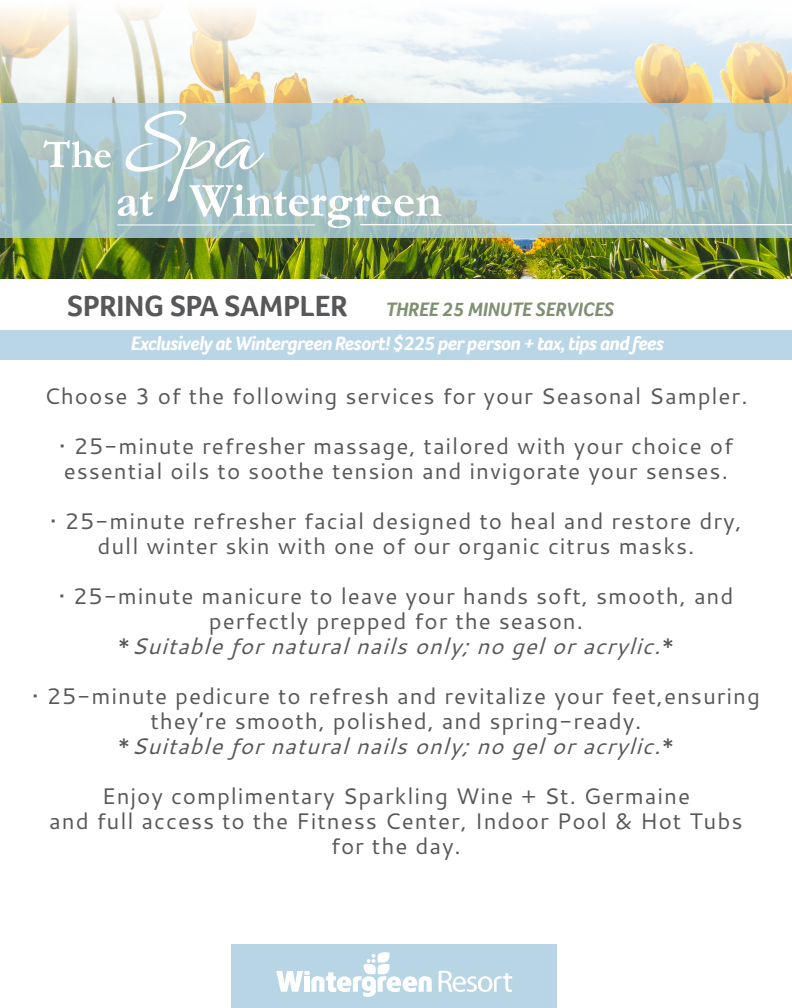
<style>
.page{position:relative;width:792px;height:1008px;background:#fff}
.page>*{position:absolute;margin:0;border:0;box-sizing:border-box;transform-origin:0 0}
.t1{font:700 30px "Foco";color:#57585a}
.t2{font:22.5px/25px "Cantarell";letter-spacing:.04em;color:#57585a;text-align:center}
.t3{font:italic 700 20px "Foco";letter-spacing:-.03em;color:#fff}
.t4{font:italic 700 20px "Foco";color:#809173}
.s1{font-style:italic}
</style>
<div class="page">
<img style="left:0;top:9px;width:792px;height:269px">
<svg style="left:0;top:103px;width:792px;height:135px;background:#acc8cf"></svg>
<div style="left:0;top:330px;width:792px;height:29px;background:#b9d6e6"></div>
<div style="left:231px;top:944px;width:326px;height:64px;background:#b8d5e6"></div>
<svg style="left:43px;top:140px;width:68px;height:28px"></svg>
<svg style="left:118px;top:111px;width:323px;height:117px;background:#b6cdd2"></svg>
<hr style="left:117px;top:224px;width:198px;height:1px;background:#fff">
<hr style="left:360px;top:224px;width:432px;height:1px;background:#fff">
<svg style="left:276px;top:952px;width:237px;height:44px"></svg>
<p class="t1" style="left:68px;top:286px;width:282px">SPRING SPA SAMPLER</p>
<p class="t4" style="left:386px;top:296px;width:230px">THREE 25 MINUTE SERVICES</p>
<p class="t3" style="left:131px;top:330px;width:535px">Exclusively at Wintergreen Resort! $225 per person + tax, tips and fees</p>
<p class="t2" style="left:44px;top:383px;width:705px">Choose 3 of the following services for your Seasonal Sampler.</p>
<p class="t2" style="left:59px;top:433px;width:676px;text-align:left">• 25-minute refresher massage, tailored with your choice of essential oils to soothe tension and invigorate your senses.</p>
<p class="t2" style="left:50px;top:508px;width:693px">• 25-minute refresher facial designed to heal and restore dry, dull winter skin with one of our organic citrus masks.</p>
<p class="t2" style="left:58px;top:583px;width:677px">• 25-minute manicure to leave your hands soft, smooth, and perfectly prepped for the season.<br>*<span class="s1">Suitable for natural nails only; no gel or acrylic.</span>*</p>
<p class="t2" style="left:32px;top:683px;width:730px">• 25-minute pedicure to refresh and revitalize your feet,ensuring they’re smooth, polished, and spring-ready.<br>*<span class="s1">Suitable for natural nails only; no gel or acrylic.</span>*</p>
<p class="t2" style="left:49px;top:783px;width:695px">Enjoy complimentary Sparkling Wine + St. Germaine<br>and full access to the Fitness Center, Indoor Pool &amp; Hot Tubs for the day.</p>
</div>
